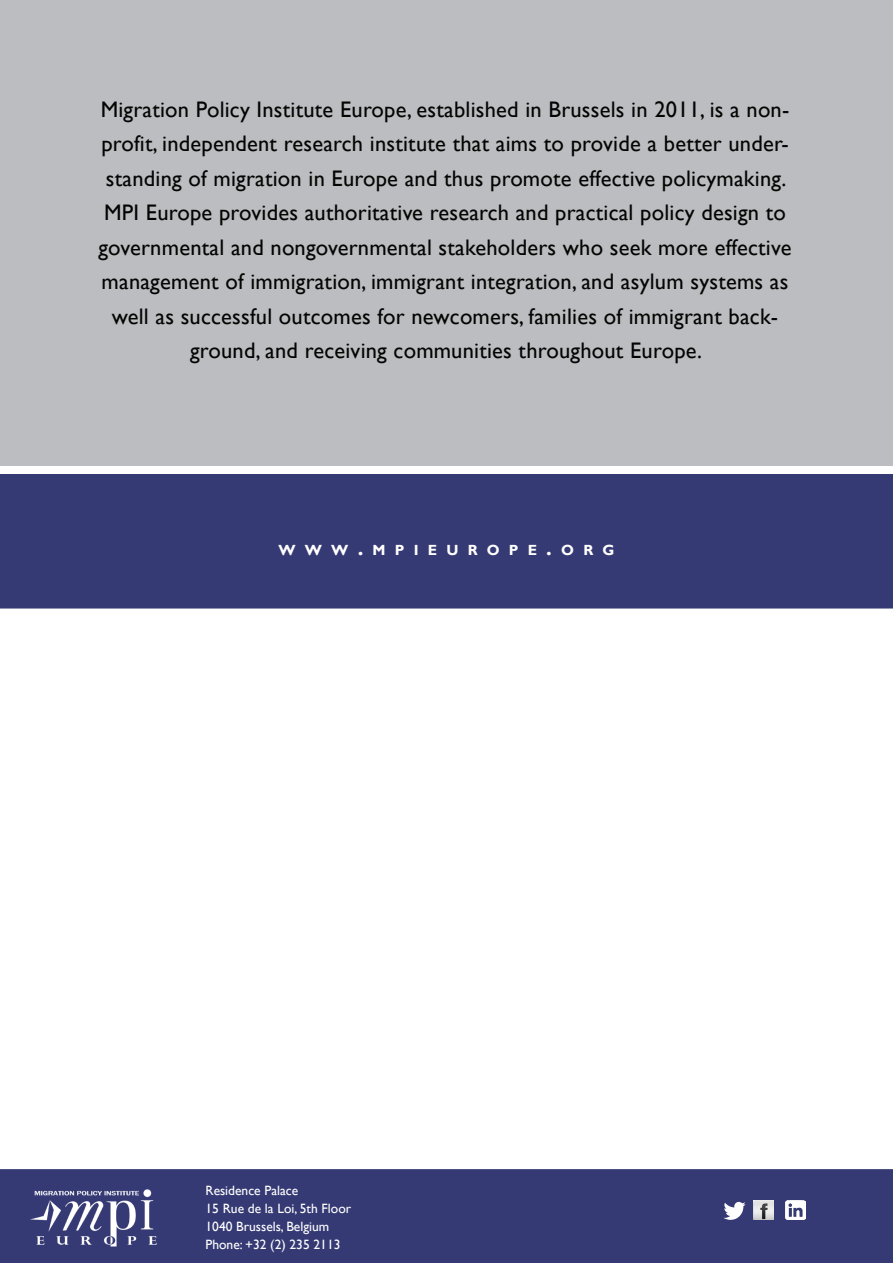
<style>
.page{position:relative;width:893px;height:1263px;background:#fff}
.page>*{position:absolute;margin:0;border:0;box-sizing:border-box;transform-origin:0 0}
.t1{font:22.5px/34.5px "Gill Sans";letter-spacing:.01em;color:#040503;text-align:center}
.t2{font:700 14.7px "Gill Sans";letter-spacing:.63em;color:#fff}
.t3{font:13.5px/18px "Gill Sans";color:#fff}
.s1{font-size:21px}
</style>
<div class="page">
<div style="left:0;top:1169px;width:893px;height:94px;background:#363a74"></div>
<div style="left:0;top:474px;width:893px;height:134px;background:#363a74"></div>
<div style="left:0;top:0;width:893px;height:465px;background:#bcbdc0"></div>
<img style="left:28px;top:1179px;width:141px;height:77px">
<img style="left:754px;top:1201px;width:19px;height:19px">
<svg style="left:723px;top:1202px;width:23px;height:18px"></svg>
<img style="left:786px;top:1200px;width:19px;height:20px">
<p class="t1" style="left:99px;top:92px;width:694px">Migration Policy Institute Europe, established in Brussels in 2011, is a non&shy;profit, independent research institute that aims to provide a better under&shy;standing of migration in Europe and thus promote effective policymaking.<br>MPI Europe provides authoritative research and practical policy design to governmental and nongovernmental stakeholders who seek more effective management of immigration, immigrant integration, and asylum systems as well as successful outcomes for newcomers, families of immigrant back&shy;ground, and receiving communities throughout Europe.</p>
<p class="t2" style="left:278px;top:541px;width:337px">WWW<span class="s1">.</span>MPIEUROPE<span class="s1">.</span>ORG</p>
<p class="t3" style="left:205px;top:1182px;width:147px">Residence Palace<br>15 Rue de la Loi, 5th Floor<br>1040 Brussels, Belgium<br>Phone: +32 (2) 235 2113</p>
</div>
